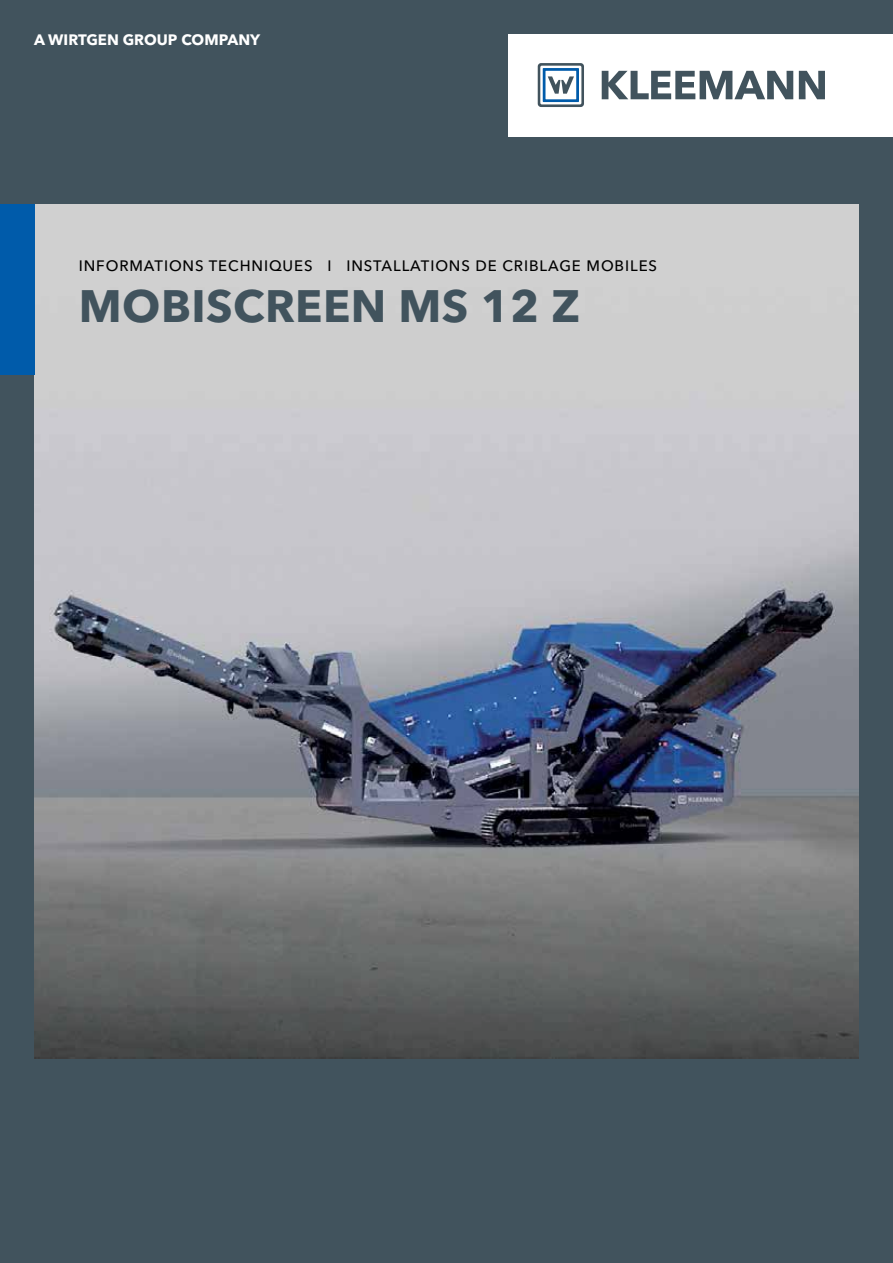
<style>
.page{position:relative;width:893px;height:1263px;background:#41535d}
.page>*{position:absolute;margin:0;border:0;box-sizing:border-box;transform-origin:0 0}
.t1{font:700 45px "Avenir Next LT Pro";letter-spacing:.01em;color:#41535d}
.t2{font:500 15px "Avenir Next LT Pro";letter-spacing:.06em;color:#000}
.t3{font:700 15px "Avenir Next LT Pro";color:#fff}
</style>
<div class="page">
<img style="left:34px;top:204px;width:825px;height:855px">
<div style="left:0;top:204px;width:34px;height:170px;background:#005baa"></div>
<div style="left:509px;top:34px;width:384px;height:102px;background:#fff"></div>
<svg style="left:602px;top:71px;width:191px;height:28px"></svg>
<svg style="left:799px;top:71px;width:26px;height:28px"></svg>
<svg style="left:538px;top:63px;width:46px;height:44px"></svg>
<p class="t3" style="left:34px;top:31px;width:228px">A WIRTGEN GROUP COMPANY</p>
<p class="t2" style="left:79px;top:257px;width:580px">INFORMATIONS TECHNIQUES I INSTALLATIONS DE CRIBLAGE MOBILES</p>
<h1 class="t1" style="left:79px;top:279px;width:503px">MOBISCREEN MS 12 Z</h1>
</div>
